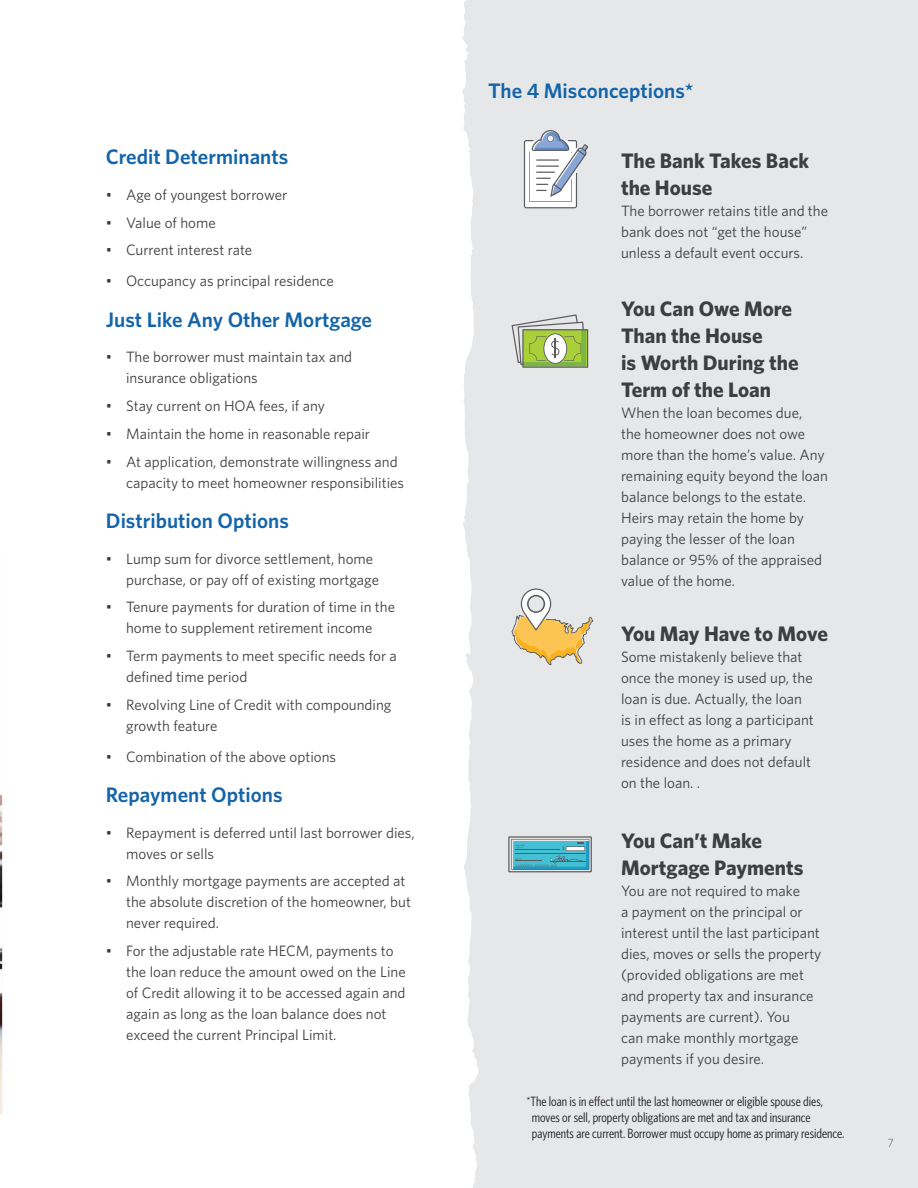
<style>
.page{position:relative;width:918px;height:1188px;background:#fff}
.page>*{position:absolute;margin:0;border:0;box-sizing:border-box;transform-origin:0 0}
.t1{font:700 21px/27px "Whitney";color:#3e3e3f}
.t2{font:600 21px "Whitney";color:#1364a9}
.t3{font:15px/21px "Whitney";color:#3e3e3f}
.t4{font:13.5px/16.2px "Whitney Condensed";color:#231f20}
.t5{font:300 12px "Whitney";color:#57585a}
</style>
<div class="page">
<img style="left:0;top:794px;width:2px;height:320px">
<div style="left:462px;top:0;width:456px;height:1188px;background:#e6e7e9"></div>
<svg style="left:524px;top:130px;width:64px;height:78px"></svg>
<svg style="left:512px;top:314px;width:76px;height:54px;background:#b3c48c"></svg>
<svg style="left:512px;top:589px;width:81px;height:76px;background:#e4d1ab"></svg>
<svg style="left:508px;top:836px;width:84px;height:36px;background:#63adbc"></svg>
<h1 class="t2" style="left:106px;top:143px;width:184px">Credit Determinants</h1>
<p class="t3" style="left:106px;top:184px;width:183px">• Age of youngest borrower</p>
<p class="t3" style="left:106px;top:212px;width:111px">• Value of home</p>
<p class="t3" style="left:106px;top:239px;width:148px">• Current interest rate</p>
<p class="t3" style="left:106px;top:270px;width:229px">• Occupancy as principal residence</p>
<h1 class="t2" style="left:106px;top:305px;width:268px">Just Like Any Other Mortgage</h1>
<p class="t3" style="left:126px;top:346px;width:228px;text-indent:-20px">• The borrower must maintain tax and insurance obligations</p>
<p class="t3" style="left:106px;top:395px;width:221px">• Stay current on HOA fees, if any</p>
<p class="t3" style="left:106px;top:423px;width:266px">• Maintain the home in reasonable repair</p>
<p class="t3" style="left:126px;top:450px;width:280px;text-indent:-20px">• At application, demonstrate willingness and capacity to meet homeowner responsibilities</p>
<h1 class="t2" style="left:106px;top:507px;width:185px">Distribution Options</h1>
<p class="t3" style="left:126px;top:548px;width:254px;text-indent:-20px">• Lump sum for divorce settlement, home purchase, or pay off of existing mortgage</p>
<p class="t3" style="left:106px;top:596px;width:291px;text-align:center">• Tenure payments for duration of time in the home to supplement retirement income</p>
<p class="t3" style="left:126px;top:645px;width:272px;text-indent:-20px">• Term payments to meet specific needs for a defined time period</p>
<p class="t3" style="left:126px;top:694px;width:267px;text-indent:-20px">• Revolving Line of Credit with compounding growth feature</p>
<p class="t3" style="left:106px;top:746px;width:232px">• Combination of the above options</p>
<h1 class="t2" style="left:106px;top:781px;width:178px">Repayment Options</h1>
<p class="t3" style="left:126px;top:822px;width:290px;text-indent:-20px">• Repayment is deferred until last borrower dies, moves or sells</p>
<p class="t3" style="left:126px;top:870px;width:286px;text-indent:-20px">• Monthly mortgage payments are accepted at the absolute discretion of the homeowner, but never required.</p>
<p class="t3" style="left:126px;top:940px;width:281px;text-indent:-20px">• For the adjustable rate HECM, payments to the loan reduce the amount owed on the Line of Credit allowing it to be accessed again and again as long as the loan balance does not exceed the current Principal Limit.</p>
<h1 class="t2" style="left:488px;top:76px;width:207px">The 4 Misconceptions*</h1>
<h1 class="t1" style="left:621px;top:147px;width:190px">The Bank Takes Back the House</h1>
<p class="t3" style="left:621px;top:200px;width:209px">The borrower retains title and the bank does not “get the house” unless a default event occurs.</p>
<h1 class="t1" style="left:621px;top:294px;width:179px">You Can Owe More<br>Than the House<br>is Worth During the<br>Term of the Loan</h1>
<p class="t3" style="left:621px;top:402px;width:208px">When the loan becomes due,<br>the homeowner does not owe more than the home’s value. Any remaining equity beyond the loan balance belongs to the estate.<br>Heirs may retain the home by paying the lesser of the loan balance or 95% of the appraised value of the home.</p>
<h1 class="t1" style="left:621px;top:620px;width:208px">You May Have to Move</h1>
<p class="t3" style="left:621px;top:646px;width:194px">Some mistakenly believe that once the money is used up, the loan is due. Actually, the loan is in effect as long a participant uses the home as a primary residence and does not default on the loan. .</p>
<h1 class="t1" style="left:621px;top:827px;width:184px">You Can’t Make<br>Mortgage Payments</h1>
<p class="t3" style="left:621px;top:880px;width:202px">You are not required to make<br>a payment on the principal or interest until the last participant dies, moves or sells the property (provided obligations are met and property tax and insurance payments are current). You<br>can make monthly mortgage payments if you desire.</p>
<p class="t4" style="left:532px;top:1093px;width:314px;text-indent:-5px">*The loan is in effect until the last homeowner or eligible spouse dies, moves or sell, property obligations are met and tax and insurance payments are current. Borrower must occupy home as primary residence.</p>
<p class="t5" style="left:888px;top:1135px;width:8px">7</p>
</div>
